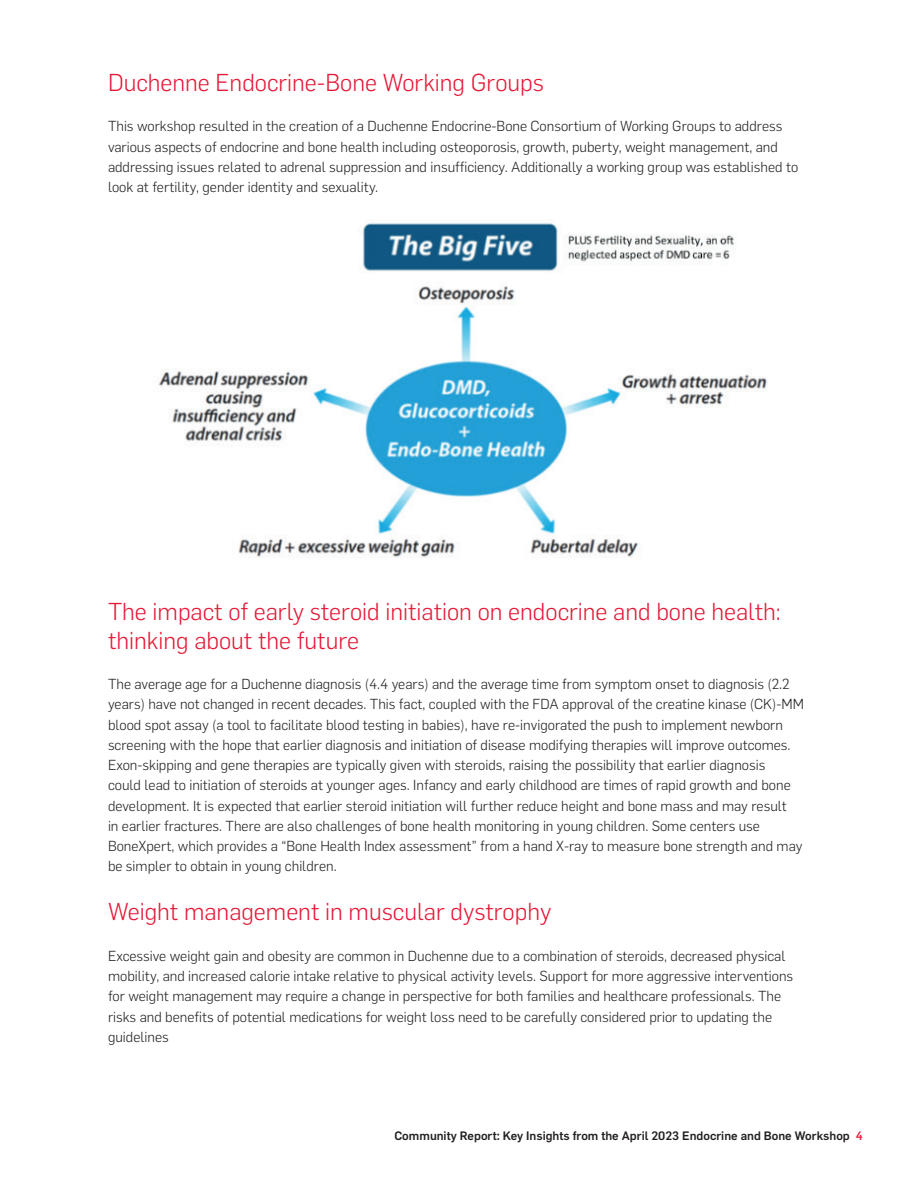
<style>
.page{position:relative;width:918px;height:1188px;background:#fff}
.page>*{position:absolute;margin:0;border:0;box-sizing:border-box;transform-origin:0 0}
.t1{font:300 24px/28.8px "Flama";color:#e51836}
.t2{font:300 14.25px/20.2px "Flama";color:#231f20}
.t3{font:500 12px "Flama";color:#231f20}
.s1{color:#ed2443}
</style>
<div class="page">
<img style="left:158px;top:219px;width:610px;height:339px">
<h1 class="t1" style="left:108px;top:67px;width:437px">Duchenne Endocrine-Bone Working Groups</h1>
<p class="t2" style="left:108px;top:115px;width:692px">This workshop resulted in the creation of a Duchenne Endocrine-Bone Consortium of Working Groups to address various aspects of endocrine and bone health including osteoporosis, growth, puberty, weight management, and addressing issues related to adrenal suppression and insufficiency. Additionally a working group was established to look at fertility, gender identity and sexuality.</p>
<h1 class="t1" style="left:108px;top:596px;width:674px">The impact of early steroid initiation on endocrine and bone health: thinking about the future</h1>
<p class="t2" style="left:108px;top:673px;width:697px">The average age for a Duchenne diagnosis (4.4 years) and the average time from symptom onset to diagnosis (2.2 years) have not changed in recent decades. This fact, coupled with the FDA approval of the creatine kinase (CK)-MM blood spot assay (a tool to facilitate blood testing in babies), have re-invigorated the push to implement newborn screening with the hope that earlier diagnosis and initiation of disease modifying therapies will improve outcomes.<br>Exon-skipping and gene therapies are typically given with steroids, raising the possibility that earlier diagnosis<br>could lead to initiation of steroids at younger ages. Infancy and early childhood are times of rapid growth and bone development. It is expected that earlier steroid initiation will further reduce height and bone mass and may result<br>in earlier fractures. There are also challenges of bone health monitoring in young children. Some centers use BoneXpert, which provides a “Bone Health Index assessment” from a hand X-ray to measure bone strength and may be simpler to obtain in young children.</p>
<h1 class="t1" style="left:108px;top:896px;width:445px">Weight management in muscular dystrophy</h1>
<p class="t2" style="left:108px;top:945px;width:687px">Excessive weight gain and obesity are common in Duchenne due to a combination of steroids, decreased physical mobility, and increased calorie intake relative to physical activity levels. Support for more aggressive interventions for weight management may require a change in perspective for both families and healthcare professionals. The risks and benefits of potential medications for weight loss need to be carefully considered prior to updating the guidelines</p>
<p class="t3" style="left:394px;top:1127px;width:470px">Community Report: Key Insights from the April 2023 Endocrine and Bone Workshop <span class="s1">4</span></p>
</div>
